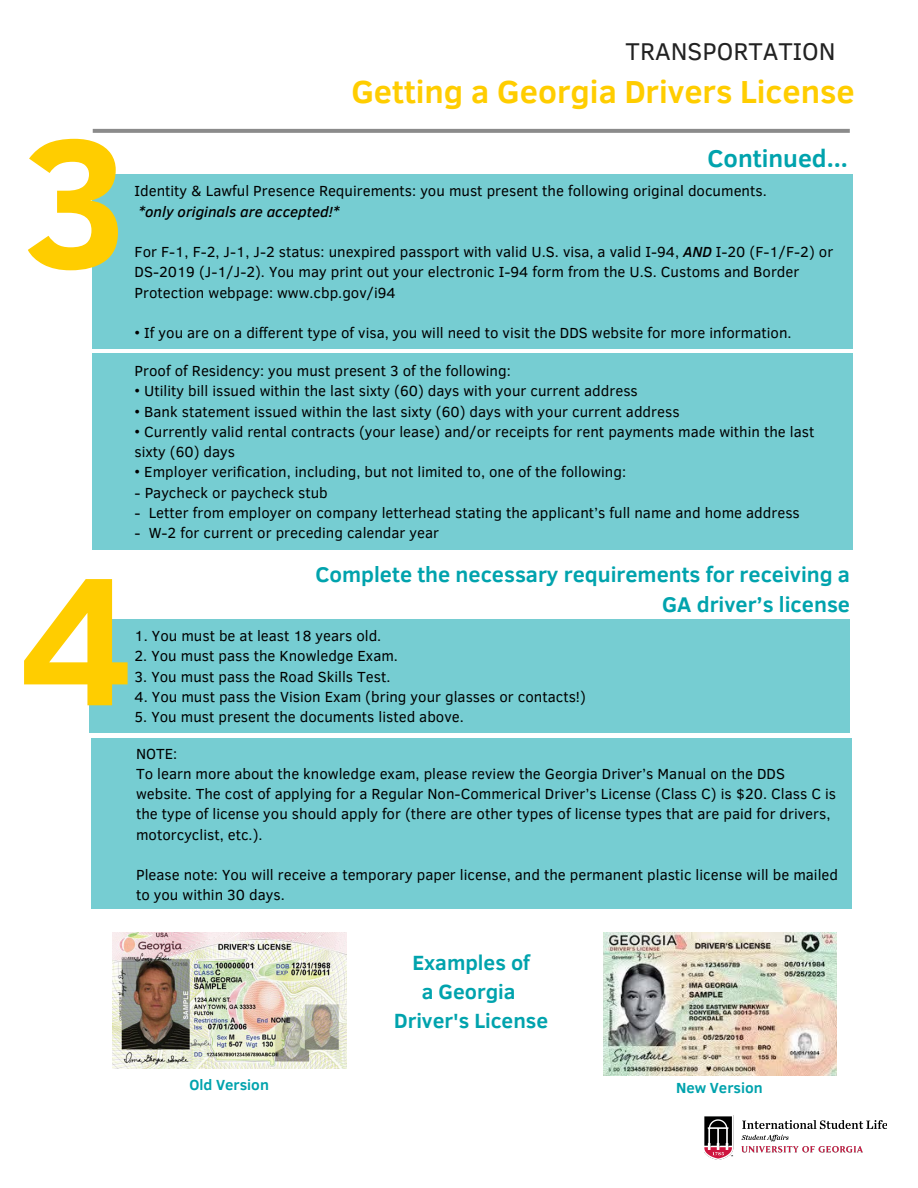
<style>
.page{position:relative;width:918px;height:1188px;background:#fff}
.page>*{position:absolute;margin:0;border:0;box-sizing:border-box;transform-origin:0 0}
.t1{font:700 186.75px "Clear Sans";color:#ffcd00}
.t2{font:700 32.7px "Clear Sans";color:#ffcd00}
.t3{font:24.9px "Clear Sans";color:#222}
.t4{font:700 24.9px "Clear Sans";color:#00a3ad}
.t5{font:700 21.75px/30.3px "Clear Sans";color:#00a3ad;text-align:right}
.t6{font:700 21.15px/28.7px "Clear Sans";color:#00a3ad;text-align:center}
.t7{font:15px/20.2px "Clear Sans";color:#000}
.t8{font:italic 500 15px "Clear Sans";color:#000}
.t9{font:700 15px "Clear Sans";color:#00a3ad}
.s1{font-weight:500;font-style:italic}
</style>
<div class="page">
<img style="left:704px;top:1115px;width:183px;height:44px">
<div style="left:92px;top:174px;width:761px;height:175px;background:#76cdd2"></div>
<div style="left:92px;top:354px;width:761px;height:195px;background:#76cdd2"></div>
<svg style="left:93px;top:129px;width:757px;height:4px;background:#8f8f8f"></svg>
<div style="left:89px;top:619px;width:761px;height:114px;background:#76cdd2"></div>
<div style="left:91px;top:739px;width:761px;height:170px;background:#76cdd2"></div>
<img style="left:112px;top:933px;width:234px;height:136px">
<img style="left:604px;top:933px;width:232px;height:143px">
<h1 class="t1" style="left:22px;top:67px;width:111px">3</h1>
<h3 class="t3" style="left:626px;top:34px;width:212px">TRANSPORTATION</h3>
<h2 class="t2" style="left:351px;top:68px;width:505px">Getting a Georgia Drivers License</h2>
<h3 class="t4" style="left:707px;top:140px;width:142px">Continued...</h3>
<p class="t7" style="left:135px;top:180px;width:634px">Identity &amp; Lawful Presence Requirements: you must present the following original documents.</p>
<p class="t8" style="left:139px;top:201px;width:202px">*only originals are accepted!*</p>
<p class="t7" style="left:135px;top:241px;width:700px">For F-1, F-2, J-1, J-2 status: unexpired passport with valid U.S. visa, a valid I-94, <span class="s1">AND</span> I-20 (F-1/F-2) or<br>DS-2019 (J-1/J-2). You may print out your electronic I-94 form from the U.S. Customs and Border<br>Protection webpage: www.cbp.gov/i94</p>
<p class="t7" style="left:135px;top:322px;width:658px">• If you are on a different type of visa, you will need to visit the DDS website for more information.</p>
<p class="t7" style="left:135px;top:360px;width:378px">Proof of Residency: you must present 3 of the following:</p>
<p class="t7" style="left:135px;top:380px;width:505px">• Utility bill issued within the last sixty (60) days with your current address</p>
<p class="t7" style="left:135px;top:400px;width:547px">• Bank statement issued within the last sixty (60) days with your current address</p>
<p class="t7" style="left:135px;top:421px;width:681px">• Currently valid rental contracts (your lease) and/or receipts for rent payments made within the last sixty (60) days</p>
<p class="t7" style="left:135px;top:461px;width:493px">• Employer verification, including, but not limited to, one of the following:</p>
<p class="t7" style="left:135px;top:481px;width:195px">- Paycheck or paycheck stub</p>
<p class="t7" style="left:135px;top:502px;width:667px">- Letter from employer on company letterhead stating the applicant’s full name and home address</p>
<p class="t7" style="left:135px;top:522px;width:306px">- W-2 for current or preceding calendar year</p>
<h3 class="t5" style="left:315px;top:558px;width:536px">Complete the necessary requirements for receiving a<br>GA driver’s license</h3>
<h1 class="t1" style="left:18px;top:504px;width:118px">4</h1>
<p class="t7" style="left:135px;top:625px;width:248px">1. You must be at least 18 years old.</p>
<p class="t7" style="left:135px;top:645px;width:265px">2. You must pass the Knowledge Exam.</p>
<p class="t7" style="left:135px;top:665px;width:257px">3. You must pass the Road Skills Test.</p>
<p class="t7" style="left:135px;top:686px;width:453px">4. You must pass the Vision Exam (bring your glasses or contacts!)</p>
<p class="t7" style="left:135px;top:706px;width:331px">5. You must present the documents listed above.</p>
<p class="t7" style="left:136px;top:743px;width:702px">NOTE:<br>To learn more about the knowledge exam, please review the Georgia Driver’s Manual on the DDS website. The cost of applying for a Regular Non-Commerical Driver’s License (Class C) is $20. Class C is the type of license you should apply for (there are other types of license types that are paid for drivers, motorcyclist, etc.).</p>
<p class="t7" style="left:136px;top:864px;width:704px">Please note: You will receive a temporary paper license, and the permanent plastic license will be mailed to you within 30 days.</p>
<h3 class="t6" style="left:394px;top:948px;width:156px">Examples of<br>a Georgia<br>Driver's License</h3>
<p class="t9" style="left:190px;top:1074px;width:81px">Old Version</p>
<p class="t9" style="left:676px;top:1077px;width:88px">New Version</p>
</div>
